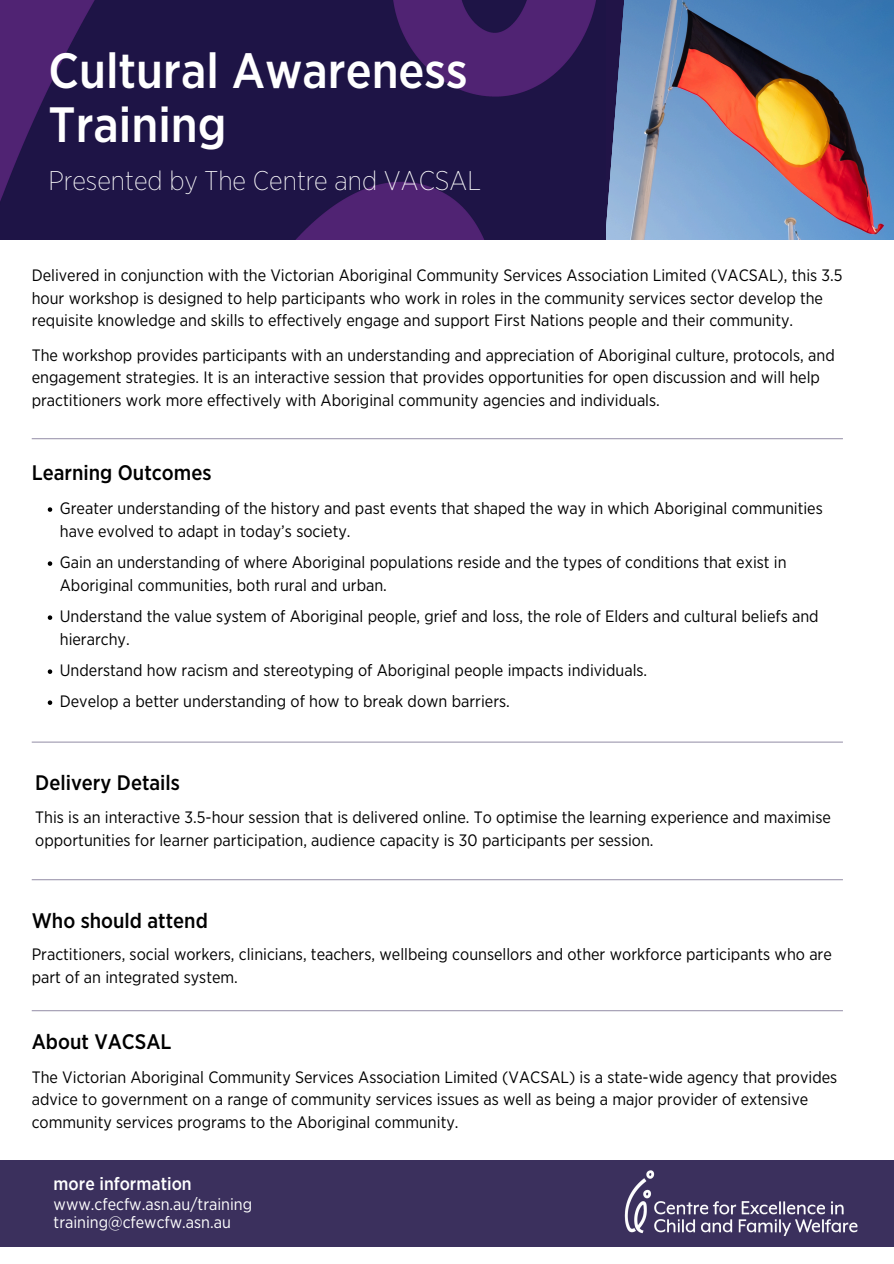
<style>
.page{position:relative;width:894px;height:1264px;background:#fff}
.page>*{position:absolute;margin:0;border:0;box-sizing:border-box;transform-origin:0 0}
.t1{font:500 49.5px/54px "Gotham Narrow";color:#fff}
.t2{font:200 27px "Gotham Narrow";color:#fff}
.t3{font:500 21px "Gotham Narrow";color:#000}
.t4{font:500 18px "Gotham Narrow";color:#fff}
.t5{font:16.5px/22.5px "Gotham Narrow";color:#000}
.t6{font:16.5px "Gotham Narrow";color:#fff}
</style>
<div class="page">
<div style="left:0;top:1160px;width:893px;height:86px;background:#3b305d"></div>
<img style="left:634px;top:0;width:259px;height:239px">
<svg style="left:605px;top:0;width:29px;height:239px;background:#6377a4"></svg>
<img style="left:0;top:0;width:605px;height:240px">
<img style="left:624px;top:1170px;width:234px;height:66px">
<hr style="left:32px;top:438px;width:810px;height:1px;background:#211447">
<svg style="left:48px;top:507px;width:4px;height:5px"></svg>
<svg style="left:48px;top:561px;width:4px;height:5px"></svg>
<svg style="left:48px;top:615px;width:4px;height:5px"></svg>
<svg style="left:48px;top:669px;width:4px;height:5px"></svg>
<svg style="left:48px;top:700px;width:4px;height:5px"></svg>
<hr style="left:32px;top:741px;width:810px;height:1px;background:#211447">
<hr style="left:32px;top:879px;width:810px;height:1px;background:#211447">
<hr style="left:32px;top:1010px;width:810px;height:1px;background:#211447">
<h3 class="t1" style="left:48px;top:46px;width:420px">Cultural Awareness<br>Training</h3>
<p class="t2" style="left:48px;top:168px;width:433px">Presented by The Centre and VACSAL</p>
<p class="t5" style="left:32px;top:265px;width:812px">Delivered in conjunction with the Victorian Aboriginal Community Services Association Limited (VACSAL), this 3.5 hour workshop is designed to help participants who work in roles in the community services sector develop the requisite knowledge and skills to effectively engage and support First Nations people and their community.</p>
<p class="t5" style="left:32px;top:344px;width:804px">The workshop provides participants with an understanding and appreciation of Aboriginal culture, protocols, and engagement strategies. It is an interactive session that provides opportunities for open discussion and will help practitioners work more effectively with Aboriginal community agencies and individuals.</p>
<p class="t3" style="left:32px;top:463px;width:181px">Learning Outcomes</p>
<p class="t5" style="left:60px;top:497px;width:764px;line-height:23px">Greater understanding of the history and past events that shaped the way in which Aboriginal communities have evolved to adapt in today’s society.</p>
<h3 class="t5" style="left:60px;top:551px;width:728px;line-height:23px">Gain an understanding of where Aboriginal populations reside and the types of conditions that exist in<br>Aboriginal communities, both rural and urban.</h3>
<p class="t5" style="left:60px;top:605px;width:760px;line-height:23px">Understand the value system of Aboriginal people, grief and loss, the role of Elders and cultural beliefs and hierarchy.</p>
<h3 class="t5" style="left:60px;top:659px;width:589px">Understand how racism and stereotyping of Aboriginal people impacts individuals.</h3>
<p class="t5" style="left:60px;top:690px;width:451px">Develop a better understanding of how to break down barriers.</p>
<h3 class="t3" style="left:35px;top:773px;width:146px">Delivery Details</h3>
<p class="t5" style="left:35px;top:806px;width:797px;line-height:23px">This is an interactive 3.5-hour session that is delivered online. To optimise the learning experience and maximise opportunities for learner participation, audience capacity is 30 participants per session.</p>
<p class="t3" style="left:32px;top:911px;width:177px">Who should attend</p>
<p class="t5" style="left:32px;top:944px;width:801px;line-height:23px">Practitioners, social workers, clinicians, teachers, wellbeing counsellors and other workforce participants who are part of an integrated system.</p>
<p class="t3" style="left:32px;top:1032px;width:141px">About VACSAL</p>
<p class="t5" style="left:32px;top:1066px;width:806px">The Victorian Aboriginal Community Services Association Limited (VACSAL) is a state-wide agency that provides advice to government on a range of community services issues as well as being a major provider of extensive community services programs to the Aboriginal community.</p>
<h2 class="t4" style="left:54px;top:1175px;width:139px">more information</h2>
<p class="t6" style="left:54px;top:1196px;width:200px">www.cfecfw.asn.au/training</p>
<p class="t6" style="left:54px;top:1214px;width:179px">training@cfewcfw.asn.au</p>
</div>
